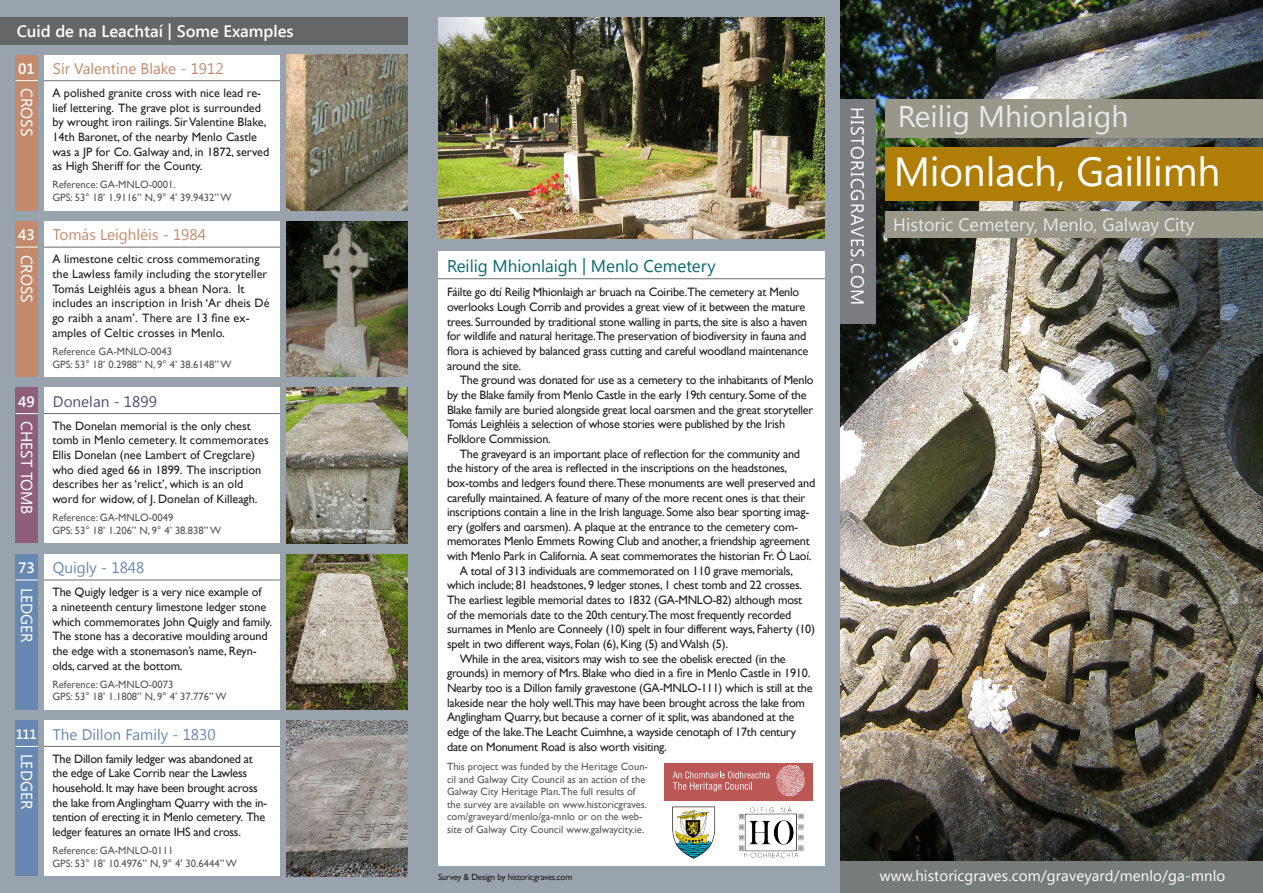
<style>
.page{position:relative;width:1263px;height:893px;background:#99a3ad}
.page>*{position:absolute;margin:0;border:0;box-sizing:border-box;transform-origin:0 0}
.t1{font:40.5px "Segoe UI";letter-spacing:-.005em;color:#fff}
.t2{font:30px "Segoe UI";color:#e6e7e9}
.t3{font:18px "Segoe UI";color:#e6e7e9}
.t4{font:18px "Segoe UI";letter-spacing:.05em;color:#fff}
.t5{font:16.95px "Segoe UI";color:#06696e}
.t6{font:600 16.5px "Segoe UI";color:#fff}
.t7{font:15.9px "Segoe UI";color:#fff}
.t8{font:15.3px "Segoe UI";color:#c38a6d}
.t9{font:15.3px "Segoe UI";color:#6788b0}
.t10{font:15.3px "Segoe UI";color:#554d72}
.t11{font:15px "Segoe UI";letter-spacing:.01em;color:#fff}
.t12{font:600 15px "Segoe UI";color:#fff}
.t13{font:600 13.5px "Segoe UI";color:#fff}
.Text_Paragraph{font:12.15px/14.7px "Gill Sans";letter-spacing:-.02em;color:#231f20}
.Text_Paragraph-2{font:12.15px/14.7px "Gill Sans";color:#231f20}
.Text_Paragrpah_No_In{font:12.15px/14.7px "Gill Sans";letter-spacing:-.02em;color:#231f20}
.Text_Paragraph-3{font:12.15px/14.7px "Gill Sans";letter-spacing:.01em;color:#231f20}
.t14{font:10.65px "Gill Sans";color:#57585a}
.t15{font:10.5px/12.6px "Gill Sans";color:#57585a}
.Text_Paragrpah_No_In-2{font:9px "Gill Sans";letter-spacing:-.02em;color:#231f20}
</style>
<div class="page">
<img style="left:840px;top:0;width:423px;height:861px">
<div style="left:840px;top:99px;width:35px;height:224px;background:#7a7c7f"></div>
<div style="left:885px;top:147px;width:378px;height:54px;background:#b07d06"></div>
<div style="left:885px;top:99px;width:378px;height:38px;background:#999888"></div>
<div style="left:885px;top:211px;width:378px;height:27px;background:#999888"></div>
<div style="left:840px;top:861px;width:423px;height:32px;background:#767c77"></div>
<div style="left:438px;top:251px;width:387px;height:614px;background:#fff"></div>
<div style="left:0;top:17px;width:408px;height:27px;background:#656767"></div>
<div style="left:664px;top:763px;width:149px;height:37px;background:#bb5856"></div>
<svg style="left:673px;top:771px;width:97px;height:20px"></svg>
<svg style="left:776px;top:765px;width:29px;height:31px"></svg>
<img style="left:672px;top:806px;width:44px;height:53px">
<img style="left:738px;top:807px;width:66px;height:51px">
<div style="left:44px;top:55px;width:236px;height:155px;background:#fff"></div>
<img style="left:286px;top:55px;width:121px;height:155px">
<div style="left:16px;top:55px;width:22px;height:155px;background:#c38a6d"></div>
<svg style="left:16px;top:80px;width:22px;height:1px"></svg>
<hr style="left:44px;top:80px;width:236px;height:1px;background:#6c6d70">
<div style="left:44px;top:221px;width:236px;height:156px;background:#fff"></div>
<img style="left:286px;top:221px;width:121px;height:156px">
<div style="left:16px;top:221px;width:22px;height:156px;background:#c38a6d"></div>
<svg style="left:16px;top:247px;width:22px;height:1px"></svg>
<hr style="left:44px;top:247px;width:236px;height:1px;background:#6c6d70">
<img style="left:438px;top:18px;width:387px;height:221px">
<hr style="left:438px;top:278px;width:387px;height:1px;background:#6c6d70">
<div style="left:44px;top:388px;width:236px;height:155px;background:#fff"></div>
<img style="left:286px;top:388px;width:121px;height:155px">
<div style="left:16px;top:388px;width:22px;height:155px;background:#8f5e79"></div>
<hr style="left:44px;top:413px;width:236px;height:1px;background:#6c6d70">
<svg style="left:16px;top:413px;width:22px;height:1px"></svg>
<div style="left:44px;top:554px;width:236px;height:156px;background:#fff"></div>
<img style="left:286px;top:554px;width:121px;height:156px">
<div style="left:16px;top:554px;width:22px;height:156px;background:#6788b0"></div>
<svg style="left:16px;top:580px;width:22px;height:1px"></svg>
<hr style="left:44px;top:580px;width:236px;height:1px;background:#6c6d70">
<div style="left:44px;top:720px;width:236px;height:156px;background:#fff"></div>
<img style="left:286px;top:720px;width:121px;height:156px">
<div style="left:16px;top:720px;width:22px;height:156px;background:#6788b0"></div>
<hr style="left:44px;top:746px;width:236px;height:1px;background:#6c6d70">
<svg style="left:16px;top:746px;width:22px;height:1px"></svg>
<p class="t6" style="left:17px;top:20px;width:278px">Cuid de na Leachtaí | Some Examples</p>
<p class="t12" style="left:18px;top:58px;width:18px">01</p>
<p class="t8" style="left:53px;top:57px;width:172px">Sir Valentine Blake - 1912</p>
<p class="t7" style="left:38px;top:88px;width:50px;rotate:90deg">CROSS</p>
<p class="Text_Paragraph-2" style="left:52px;top:86px;width:218px">A polished granite cross with nice lead re&shy;lief lettering. The grave plot is surrounded by wrought iron railings. Sir Valentine Blake, 14th Baronet, of the nearby Menlo Castle was a JP for Co. Galway and, in 1872, served as High Sheriff for the County.</p>
<p class="t14" style="left:52px;top:179px;width:125px">Reference: GA-MNLO-0001.</p>
<p class="t14" style="left:52px;top:191px;width:181px">GPS: 53° 18’ 1.9116” N, 9° 4’ 39.9432” W</p>
<p class="t12" style="left:18px;top:224px;width:18px">43</p>
<p class="t8" style="left:53px;top:224px;width:155px">Tomás Leighléis - 1984</p>
<p class="t7" style="left:38px;top:255px;width:50px;rotate:90deg">CROSS</p>
<p class="Text_Paragraph-3" style="left:52px;top:252px;width:219px">A limestone celtic cross commemorating the Lawless family including the storyteller Tomás Leighléis agus a bhean Nora. It includes an inscription in Irish ‘Ar dheis Dé go raibh a anam’. There are 13 fine ex&shy;amples of Celtic crosses in Menlo.</p>
<p class="t14" style="left:52px;top:345px;width:121px">Reference GA-MNLO-0043</p>
<p class="t14" style="left:52px;top:358px;width:181px">GPS: 53° 18’ 0.2988” N, 9° 4’ 38.6148” W</p>
<p class="t12" style="left:18px;top:391px;width:18px">49</p>
<p class="t10" style="left:53px;top:391px;width:105px">Donelan - 1899</p>
<p class="t7" style="left:38px;top:421px;width:95px;rotate:90deg">CHEST TOMB</p>
<p class="Text_Paragraph-2" style="left:52px;top:419px;width:218px">The Donelan memorial is the only chest tomb in Menlo cemetery. It commemorates Ellis Donelan (nee Lambert of Cregclare) who died aged 66 in 1899. The inscription describes her as ‘relict’, which is an old word for widow, of J. Donelan of Killeagh.</p>
<p class="t14" style="left:52px;top:511px;width:122px">Reference: GA-MNLO-0049</p>
<p class="t14" style="left:52px;top:524px;width:170px">GPS: 53° 18’ 1.206” N, 9° 4’ 38.838” W</p>
<p class="t12" style="left:18px;top:557px;width:18px">73</p>
<p class="t9" style="left:53px;top:557px;width:93px">Quigly - 1848</p>
<p class="t7" style="left:38px;top:587px;width:57px;rotate:90deg">LEDGER</p>
<p class="Text_Paragraph" style="left:52px;top:585px;width:221px">The Quigly ledger is a very nice example of<br>a nineteenth century limestone ledger stone which commemorates John Quigly and family.<br>The stone has a decorative moulding around the edge with a stonemason’s name, Reyn&shy;olds, carved at the bottom.</p>
<p class="t14" style="left:52px;top:678px;width:122px">Reference: GA-MNLO-0073</p>
<p class="t14" style="left:52px;top:691px;width:175px">GPS: 53° 18’ 1.1808” N, 9° 4’ 37.776” W</p>
<p class="t13" style="left:16px;top:724px;width:23px">111</p>
<p class="t9" style="left:53px;top:723px;width:164px">The Dillon Family - 1830</p>
<p class="t7" style="left:38px;top:754px;width:57px;rotate:90deg">LEDGER</p>
<p class="Text_Paragraph" style="left:52px;top:751px;width:216px">The Dillon family ledger was abandoned at the edge of Lake Corrib near the Lawless household. It may have been brought across the lake from Anglingham Quarry with the in&shy;tention of erecting it in Menlo cemetery. The ledger features an ornate IHS and cross.</p>
<p class="t14" style="left:52px;top:844px;width:122px">Reference: GA-MNLO-0111</p>
<p class="t14" style="left:52px;top:857px;width:186px">GPS: 53° 18’ 10.4976” N, 9° 4’ 30.6444” W</p>
<p class="t5" style="left:447px;top:254px;width:270px">Reilig Mhionlaigh | Menlo Cemetery</p>
<p class="Text_Paragrpah_No_In" style="left:447px;top:285px;width:363px">Fáilte go dtí Reilig Mhionlaigh ar bruach na Coiribe.The cemetery at Menlo overlooks Lough Corrib and provides a great view of it between the mature trees. Surrounded by traditional stone walling in parts, the site is also a haven for wildlife and natural heritage.The preservation of biodiversity in fauna and flora is achieved by balanced grass cutting and careful woodland maintenance around the site.</p>
<p class="Text_Paragraph" style="left:447px;top:373px;width:368px;text-indent:13px">The ground was donated for use as a cemetery to the inhabitants of Menlo by the Blake family from Menlo Castle in the early 19th century. Some of the Blake family are buried alongside great local oarsmen and the great storyteller Tomás Leighléis a selection of whose stories were published by the Irish Folklore Commission.</p>
<p class="Text_Paragraph" style="left:447px;top:446px;width:370px;text-indent:13px">The graveyard is an important place of reflection for the community and the history of the area is reflected in the inscriptions on the headstones, box-tombs and ledgers found there.These monuments are well preserved and carefully maintained. A feature of many of the more recent ones is that their inscriptions contain a line in the Irish language. Some also bear sporting imag&shy;ery (golfers and oarsmen). A plaque at the entrance to the cemetery com&shy;memorates Menlo Emmets Rowing Club and another, a friendship agreement with Menlo Park in California. A seat commemorates the historian Fr. Ó Laoí.</p>
<p class="Text_Paragraph" style="left:447px;top:564px;width:369px;text-indent:13px">A total of 313 individuals are commemorated on 110 grave memorials, which include; 81 headstones, 9 ledger stones, 1 chest tomb and 22 crosses.<br>The earliest legible memorial dates to 1832 (GA-MNLO-82) although most<br>of the memorials date to the 20th century.The most frequently recorded surnames in Menlo are Conneely (10) spelt in four different ways, Faherty (10) spelt in two different ways, Folan (6), King (5) and Walsh (5).</p>
<p class="Text_Paragraph" style="left:447px;top:651px;width:367px;text-indent:13px">While in the area, visitors may wish to see the obelisk erected (in the grounds) in memory of Mrs. Blake who died in a fire in Menlo Castle in 1910.<br>Nearby too is a Dillon family gravestone (GA-MNLO-111) which is still at the lakeside near the holy well.This may have been brought across the lake from Anglingham Quarry, but because a corner of it split, was abandoned at the edge of the lake.The Leacht Cuimhne, a wayside cenotaph of 17th century date on Monument Road is also worth visiting.</p>
<p class="t15" style="left:447px;top:760px;width:202px">This project was funded by the Heritage Coun&shy;cil and Galway City Council as an action of the Galway City Heritage Plan.The full results of the survey are available on www.historicgraves. com/graveyard/menlo/ga-mnlo or on the web&shy;site of Galway City Council www.galwaycity.ie.</p>
<p class="Text_Paragrpah_No_In-2" style="left:438px;top:871px;width:136px">Survey &amp; Design by historicgraves.com</p>
<p class="t4" style="left:870px;top:107px;width:200px;rotate:90deg">HISTORICGRAVES.COM</p>
<p class="t2" style="left:898px;top:96px;width:232px">Reilig Mhionlaigh</p>
<p class="t1" style="left:894px;top:143px;width:328px">Mionlach, Gaillimh</p>
<p class="t3" style="left:893px;top:212px;width:303px">Historic Cemetery, Menlo, Galway City</p>
<p class="t11" style="left:880px;top:866px;width:347px">www.historicgraves.com/graveyard/menlo/ga-mnlo</p>
</div>
